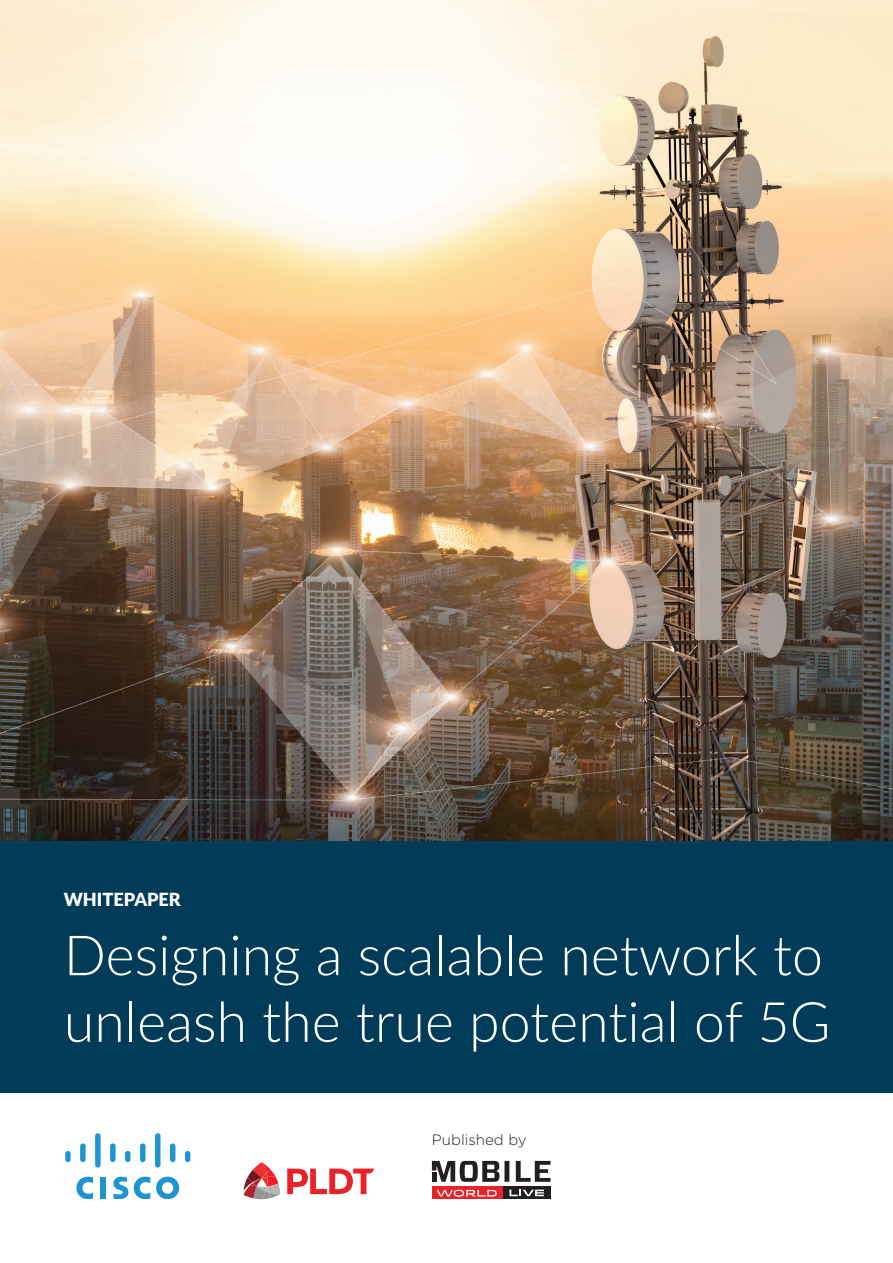
<style>
.page{position:relative;width:893px;height:1263px;background:#fff}
.page>*{position:absolute;margin:0;border:0;box-sizing:border-box;transform-origin:0 0}
.t1{font:300 55.5px/66.6px "Lato";color:#fff}
.t2{font:900 18px "Lato";color:#fff}
.t3{font:300 15px "Gotham";color:#231f20}
</style>
<div class="page">
<img style="left:0;top:0;width:893px;height:842px">
<div style="left:432px;top:1187px;width:71px;height:12px;background:#ea2328"></div>
<div style="left:503px;top:1187px;width:47px;height:12px;background:#231f20"></div>
<svg style="left:437px;top:1190px;width:60px;height:7px"></svg>
<svg style="left:509px;top:1189px;width:35px;height:7px"></svg>
<svg style="left:432px;top:1161px;width:118px;height:21px"></svg>
<hr style="left:432px;top:1172px;width:4px;height:10px;background:#231f20">
<div style="left:101px;top:1177px;width:5px;height:22px;background:#1d95d3"></div>
<svg style="left:134px;top:1177px;width:16px;height:22px"></svg>
<svg style="left:76px;top:1177px;width:17px;height:22px"></svg>
<svg style="left:156px;top:1177px;width:23px;height:22px"></svg>
<svg style="left:113px;top:1177px;width:15px;height:22px"></svg>
<div style="left:65px;top:1151px;width:6px;height:11px;background:#1d95d3;border-radius:3px"></div>
<div style="left:80px;top:1143px;width:6px;height:19px;background:#1d95d3;border-radius:3px"></div>
<div style="left:95px;top:1133px;width:6px;height:34px;background:#1d95d3;border-radius:3px"></div>
<div style="left:110px;top:1143px;width:6px;height:19px;background:#1d95d3;border-radius:3px"></div>
<div style="left:125px;top:1151px;width:6px;height:11px;background:#1d95d3;border-radius:3px"></div>
<div style="left:140px;top:1143px;width:5px;height:19px;background:#1d95d3;border-radius:3px"></div>
<div style="left:155px;top:1133px;width:5px;height:34px;background:#1d95d3;border-radius:3px"></div>
<div style="left:170px;top:1143px;width:5px;height:19px;background:#1d95d3;border-radius:3px"></div>
<div style="left:185px;top:1151px;width:5px;height:11px;background:#1d95d3;border-radius:3px"></div>
<div style="left:0;top:842px;width:893px;height:251px;background:#003b57"></div>
<svg style="left:243px;top:1162px;width:37px;height:37px"></svg>
<svg style="left:287px;top:1168px;width:87px;height:26px"></svg>
<p class="t2" style="left:64px;top:889px;width:118px">WHITEPAPER</p>
<p class="t1" style="left:64px;top:920px;width:768px">Designing a scalable network to unleash the true potential of 5G</p>
<p class="t3" style="left:432px;top:1131px;width:96px">Published by</p>
</div>
